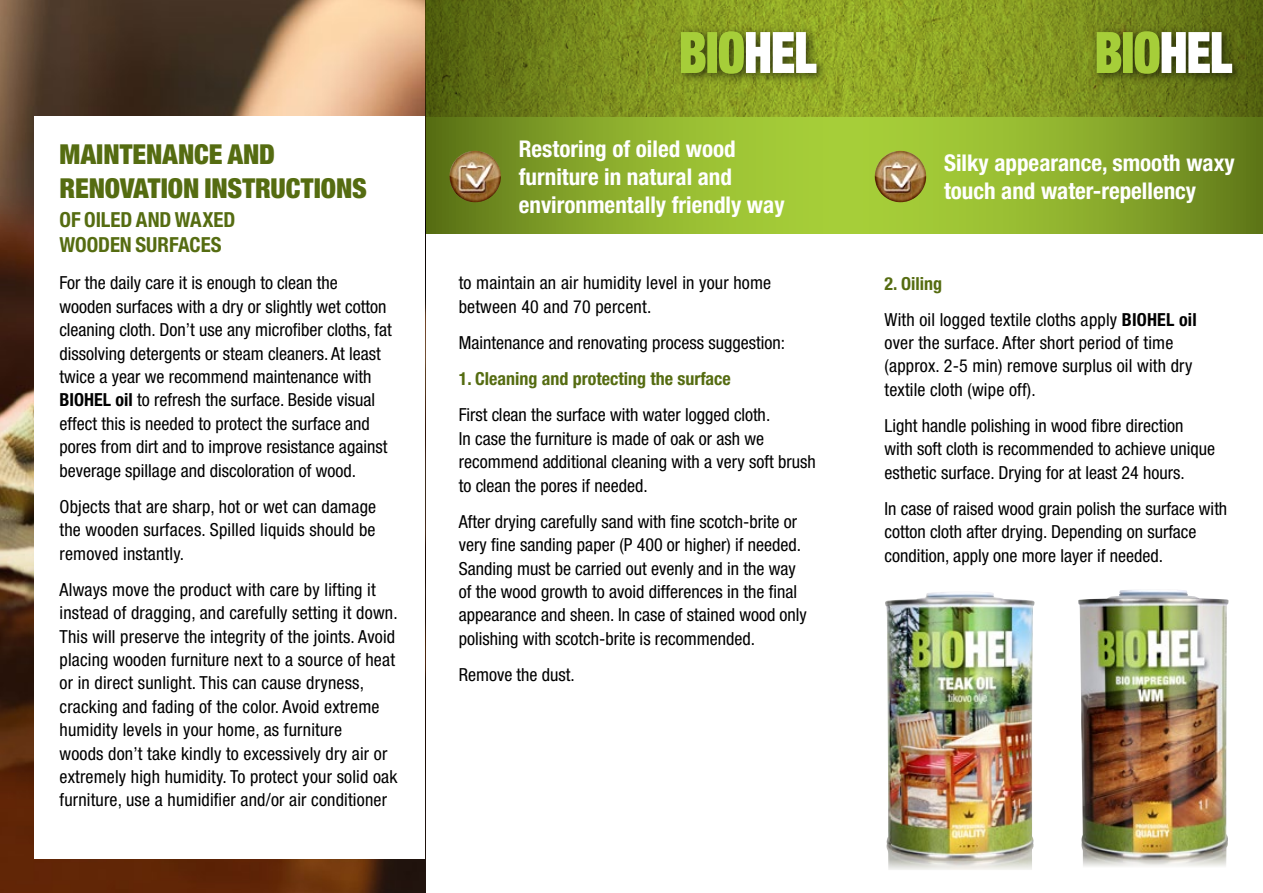
<style>
.page{position:relative;width:1263px;height:893px;background:#fff}
.page>*{position:absolute;margin:0;border:0;box-sizing:border-box;transform-origin:0 0}
.t1{font:900 condensed 27.6px/33px "Helvetica Neue LT Pro";letter-spacing:-.005em;color:#556c11}
.t2{font:700 condensed 23.1px/27.8px "Helvetica Neue LT Pro";color:#fff}
.t3{font:700 condensed 20.85px/24.9px "Helvetica Neue LT Pro";letter-spacing:-.005em;color:#556c11}
.t4{font:condensed 18px/23.4px "Helvetica Neue LT Pro";color:#000}
.t5{font:700 condensed 18px "Helvetica Neue LT Pro";color:#556c11}
.s1{font-weight:700}
.s2{font-weight:700;color:#556c11}
</style>
<div class="page">
<img style="left:0;top:0;width:425px;height:893px">
<svg style="left:425px;top:0;width:838px;height:234px;background:#849e26"></svg>
<img style="left:449px;top:151px;width:46px;height:51px">
<img style="left:875px;top:151px;width:45px;height:51px">
<div style="left:1091px;top:25px;width:154px;height:61px;background:#000;opacity:.6"></div>
<svg style="left:1097px;top:31px;width:135px;height:43px"></svg>
<div style="left:675px;top:25px;width:154px;height:61px;background:#000;opacity:.6"></div>
<svg style="left:681px;top:31px;width:135px;height:43px"></svg>
<div style="left:35px;top:116px;width:390px;height:742px;background:#fff"></div>
<img style="left:885px;top:592px;width:150px;height:278px">
<img style="left:1078px;top:590px;width:151px;height:277px">
<h1 class="t1" style="left:60px;top:138px;width:309px">MAINTENANCE AND<br>RENOVATION INSTRUCTIONS</h1>
<p class="t3" style="left:60px;top:207px;width:177px">OF OILED AND WAXED<br>WOODEN SURFACES</p>
<p class="t4" style="left:60px;top:271px;width:334px">For the daily care it is enough to clean the wooden surfaces with a dry or slightly wet cotton cleaning cloth. Don’t use any microfiber cloths, fat dissolving detergents or steam cleaners. At least twice a year we recommend maintenance with <span class="s1">BIOHEL oil</span> to refresh the surface. Beside visual effect this is needed to protect the surface and pores from dirt and to improve resistance against beverage spillage and discoloration of wood.</p>
<p class="t4" style="left:60px;top:495px;width:318px;text-align:justify">Objects that are sharp, hot or wet can damage the wooden surfaces. Spilled liquids should be removed instantly.</p>
<p class="t4" style="left:60px;top:578px;width:340px">Always move the product with care by lifting it instead of dragging, and carefully setting it down.<br>This will preserve the integrity of the joints. Avoid placing wooden furniture next to a source of heat or in direct sunlight. This can cause dryness, cracking and fading of the color. Avoid extreme humidity levels in your home, as furniture<br>woods don’t take kindly to excessively dry air or extremely high humidity. To protect your solid oak furniture, use a humidifier and/or air conditioner</p>
<p class="t2" style="left:519px;top:135px;width:267px">Restoring of oiled wood furniture in natural and environmentally friendly way</p>
<p class="t4" style="left:459px;top:271px;width:314px">to maintain an air humidity level in your home between 40 and 70 percent.</p>
<p class="t4" style="left:459px;top:331px;width:328px">Maintenance and renovating process suggestion:</p>
<p class="t5" style="left:459px;top:368px;width:274px">1. Cleaning and protecting the surface</p>
<p class="t4" style="left:459px;top:403px;width:359px">First clean the surface with water logged cloth.<br>In case the furniture is made of oak or ash we recommend additional cleaning with a very soft brush to clean the pores if needed.</p>
<p class="t4" style="left:459px;top:510px;width:350px">After drying carefully sand with fine scotch-brite or very fine sanding paper (P 400 or higher) if needed.<br>Sanding must be carried out evenly and in the way of the wood growth to avoid differences in the final appearance and sheen. In case of stained wood only polishing with scotch-brite is recommended.</p>
<p class="t4" style="left:459px;top:663px;width:118px">Remove the dust.</p>
<p class="t2" style="left:944px;top:149px;width:292px">Silky appearance, smooth waxy touch and water-repellency</p>
<p class="t4" style="left:884px;top:265px;width:314px;line-height:36.2px"><span class="s2">2. Oiling<br></span>With oil logged textile cloths apply <span class="s1">BIOHEL oil</span></p>
<p class="t4" style="left:884px;top:331px;width:309px">over the surface. After short period of time (approx. 2-5 min) remove surplus oil with dry textile cloth (wipe off).</p>
<p class="t4" style="left:884px;top:414px;width:332px">Light handle polishing in wood fibre direction with soft cloth is recommended to achieve unique esthetic surface. Drying for at least 24 hours.</p>
<p class="t4" style="left:884px;top:497px;width:344px">In case of raised wood grain polish the surface with cotton cloth after drying. Depending on surface condition, apply one more layer if needed.</p>
</div>
